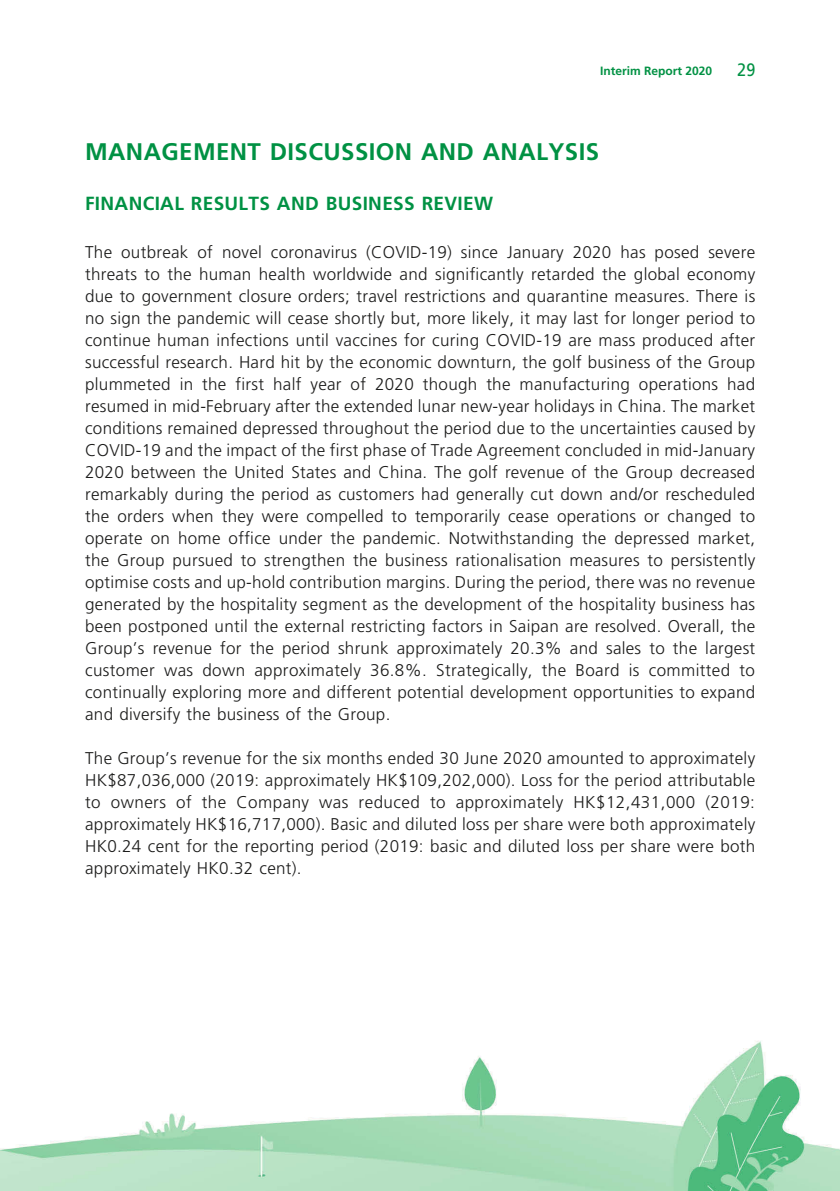
<style>
.page{position:relative;width:840px;height:1191px;background:#fff}
.page>*{position:absolute;margin:0;border:0;box-sizing:border-box;transform-origin:0 0}
.t1{font:700 24px "Frutiger LT Std";letter-spacing:.015em;color:#009143}
.t2{font:700 19px "Frutiger LT Std";letter-spacing:.015em;color:#009143}
.t3{font:18px "Frutiger LT Std";color:#009143;scale:.9 1}
.t4{font:300 17px/22px "Frutiger LT Std";letter-spacing:.015em;color:#1c1c1b;text-align:justify}
.t5{font:700 12px "Frutiger LT Std";color:#009143}
</style>
<div class="page">
<img style="left:0;top:1040px;width:839px;height:151px">
<p class="t5" style="left:599px;top:64px;width:114px">Interim Report 2020</p>
<p class="t3" style="left:737px;top:59px;width:22px">29</p>
<h1 class="t1" style="left:85px;top:137px;width:515px">MANAGEMENT DISCUSSION AND ANALYSIS</h1>
<p class="t2" style="left:85px;top:192px;width:409px">FINANCIAL RESULTS AND BUSINESS REVIEW</p>
<p class="t4" style="left:85px;top:241px;width:671px">The outbreak of novel coronavirus (COVID-19) since January 2020 has posed severe threats to the human health worldwide and significantly retarded the global economy due to government closure orders; travel restrictions and quarantine measures. There is no sign the pandemic will cease shortly but, more likely, it may last for longer period to continue human infections until vaccines for curing COVID-19 are mass produced after successful research. Hard hit by the economic downturn, the golf business of the Group plummeted in the first half year of 2020 though the manufacturing operations had resumed in mid-February after the extended lunar new-year holidays in China. The market conditions remained depressed throughout the period due to the uncertainties caused by COVID-19 and the impact of the first phase of Trade Agreement concluded in mid-January 2020 between the United States and China. The golf revenue of the Group decreased remarkably during the period as customers had generally cut down and/or rescheduled the orders when they were compelled to temporarily cease operations or changed to operate on home office under the pandemic. Notwithstanding the depressed market, the Group pursued to strengthen the business rationalisation measures to persistently optimise costs and up-hold contribution margins. During the period, there was no revenue generated by the hospitality segment as the development of the hospitality business has been postponed until the external restricting factors in Saipan are resolved. Overall, the Group’s revenue for the period shrunk approximately 20.3% and sales to the largest customer was down approximately 36.8%. Strategically, the Board is committed to continually exploring more and different potential development opportunities to expand and diversify the business of the Group.</p>
<p class="t4" style="left:85px;top:747px;width:671px">The Group’s revenue for the six months ended 30 June 2020 amounted to approximately HK$87,036,000 (2019: approximately HK$109,202,000). Loss for the period attributable to owners of the Company was reduced to approximately HK$12,431,000 (2019: approximately HK$16,717,000). Basic and diluted loss per share were both approximately HK0.24 cent for the reporting period (2019: basic and diluted loss per share were both approximately HK0.32 cent).</p>
</div>
